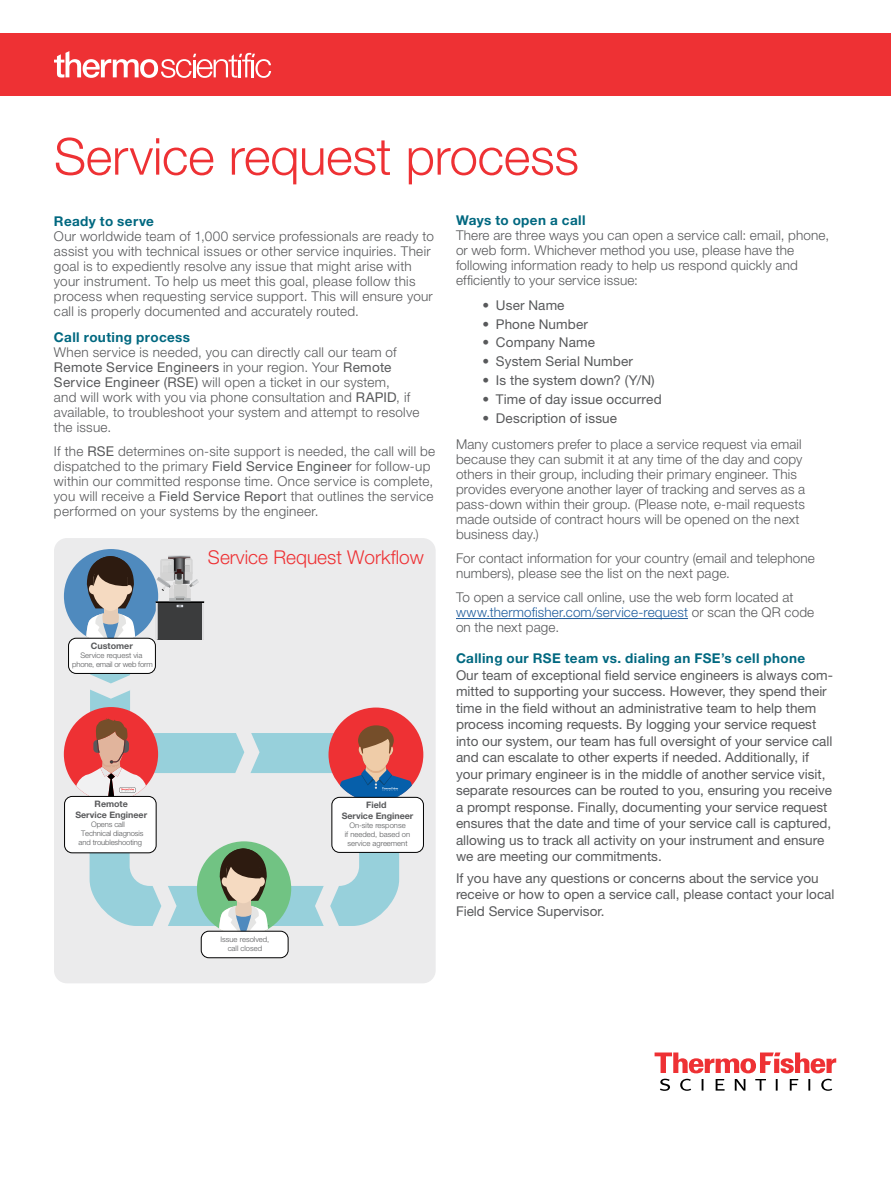
<style>
.page{position:relative;width:891px;height:1188px;background:#fff}
.page>*{position:absolute;margin:0;border:0;box-sizing:border-box;transform-origin:0 0}
.t1{font:300 51px "Helvetica Neue LT Pro";letter-spacing:-.005em;color:#ee3134}
.t2{font:300 19.05px "Helvetica Neue LT Pro";color:#ee3134}
.t3{font:300 13.5px/15px "Helvetica Neue LT Pro";letter-spacing:.015em;color:#58595b}
.t4{font:13.5px/16.5px "Helvetica Neue LT Pro";color:#58595b}
.t5{font:700 13.5px "Helvetica Neue LT Pro";letter-spacing:.03em;color:#006880}
.t6{font:700 8.85px/10.6px "Helvetica Neue LT Pro";color:#58595b;text-align:center}
.t7{font:300 7.65px/9.3px "Helvetica Neue LT Pro";color:#58595b;text-align:center}
.t8{font:300 7.65px/9.1px "Helvetica Neue LT Pro";letter-spacing:-.02em;color:#58595b;text-align:center}
.s1{font-weight:400}
.s2{color:#215e9e}
</style>
<div class="page">
<svg style="left:655px;top:1053px;width:181px;height:20px"></svg>
<svg style="left:660px;top:1079px;width:172px;height:12px"></svg>
<div style="left:54px;top:538px;width:382px;height:445px;background:#ebebec;border-radius:13px"></div>
<svg style="left:90px;top:802px;width:309px;height:124px"></svg>
<svg style="left:151px;top:881px;width:26px;height:45px"></svg>
<svg style="left:315px;top:881px;width:26px;height:45px"></svg>
<svg style="left:197px;top:841px;width:94px;height:95px"></svg>
<svg style="left:64px;top:549px;width:359px;height:253px"></svg>
<div style="left:65px;top:796px;width:91px;height:57px;background:#fff;border-radius:8px"></div>
<div style="left:64px;top:796px;width:92px;height:57px;border:1px solid #000;border-radius:8px"></div>
<div style="left:332px;top:797px;width:91px;height:55px;background:#fff;border-radius:8px"></div>
<div style="left:332px;top:797px;width:92px;height:56px;border:1px solid #000;border-radius:8px"></div>
<div style="left:69px;top:638px;width:86px;height:35px;background:#fff;border-radius:8px"></div>
<div style="left:68px;top:638px;width:88px;height:36px;border:1px solid #000;border-radius:8px"></div>
<div style="left:201px;top:931px;width:87px;height:27px;background:#fff;border-radius:8px"></div>
<div style="left:201px;top:931px;width:87px;height:27px;border:1px solid #000;border-radius:8px"></div>
<hr style="left:456px;top:618px;width:232px;height:1px;background:#215e9e">
<div style="left:0;top:33px;width:891px;height:63px;background:#ee3134"></div>
<svg style="left:54px;top:51px;width:217px;height:27px"></svg>
<h1 class="t1" style="left:54px;top:125px;width:527px">Service request process</h1>
<p class="t5" style="left:456px;top:212px;width:131px">Ways to open a call</p>
<p class="t3" style="left:456px;top:227px;width:375px">There are three ways you can open a service call: email, phone, or web form. Whichever method you use, please have the following information ready to help us respond quickly and efficiently to your service issue:</p>
<p class="t5" style="left:54px;top:213px;width:102px">Ready to serve</p>
<p class="t3" style="left:54px;top:229px;width:381px">Our worldwide team of 1,000 service professionals are ready to assist you with technical issues or other service inquiries. Their goal is to expediently resolve any issue that might arise with your instrument. To help us meet this goal, please follow this process when requesting service support. This will ensure your call is properly documented and accurately routed.</p>
<p class="t5" style="left:54px;top:328px;width:138px">Call routing process</p>
<p class="t3" style="left:54px;top:344px;width:367px">When service is needed, you can directly call our team of <span class="s1">Remote Service Engineers</span> in your region. Your <span class="s1">Remote Service Engineer (RSE)</span> will open a ticket in our system,<br>and will work with you via phone consultation and <span class="s1">RAPID</span>, if available, to troubleshoot your system and attempt to resolve the issue.</p>
<p class="t3" style="left:54px;top:443px;width:383px">If the <span class="s1">RSE</span> determines on-site support is needed, the call will be dispatched to the primary <span class="s1">Field Service Engineer</span> for follow-up within our committed response time. Once service is complete, you will receive a <span class="s1">Field Service Repor</span>t that outlines the service performed on your systems by the engineer.</p>
<p class="t4" style="left:482px;top:296px;width:84px">• User Name</p>
<p class="t4" style="left:482px;top:315px;width:107px">• Phone Number</p>
<p class="t4" style="left:482px;top:334px;width:114px">• Company Name</p>
<p class="t4" style="left:482px;top:353px;width:152px">• System Serial Number</p>
<p class="t4" style="left:482px;top:372px;width:174px">• Is the system down? (Y/N)</p>
<p class="t4" style="left:482px;top:390px;width:181px">• Time of day issue occurred</p>
<p class="t4" style="left:482px;top:409px;width:136px">• Description of issue</p>
<p class="t3" style="left:456px;top:437px;width:351px">Many customers prefer to place a service request via email because they can submit it at any time of the day and copy others in their group, including their primary engineer. This provides everyone another layer of tracking and serves as a pass-down within their group. (Please note, e-mail requests made outside of contract hours will be opened on the next business day.)</p>
<p class="t3" style="left:456px;top:551px;width:360px">For contact information for your country (email and telephone numbers), please see the list on the next page.</p>
<p class="t3" style="left:456px;top:590px;width:360px">To open a service call online, use the web form located at <span class="s2">www.thermofisher.com/service-request</span> or scan the QR code on the next page.</p>
<p class="t5" style="left:456px;top:650px;width:351px">Calling our RSE team vs. dialing an FSE’s cell phone</p>
<p class="t4" style="left:456px;top:666px;width:379px">Our team of exceptional field service engineers is always com&shy;mitted to supporting your success. However, they spend their time in the field without an administrative team to help them process incoming requests. By logging your service request into our system, our team has full oversight of your service call and can escalate to other experts if needed. Additionally, if your primary engineer is in the middle of another service visit, separate resources can be routed to you, ensuring you receive a prompt response. Finally, documenting your service request ensures that the date and time of your service call is captured, allowing us to track all activity on your instrument and ensure we are meeting our commitments.</p>
<p class="t4" style="left:456px;top:870px;width:380px">If you have any questions or concerns about the service you receive or how to open a service call, please contact your local<br>Field Service Supervisor.</p>
<h2 class="t2" style="left:208px;top:545px;width:217px">Service Request Workflow</h2>
<p class="t6" style="left:91px;top:640px;width:43px">Customer</p>
<p class="t8" style="left:72px;top:651px;width:82px">Service request via phone, email or web form</p>
<p class="t6" style="left:75px;top:798px;width:73px">Remote<br>Service Engineer</p>
<p class="t7" style="left:91px;top:819px;width:35px">Opens call</p>
<p class="t7" style="left:81px;top:828px;width:64px">Technical diagnosis</p>
<p class="t7" style="left:79px;top:837px;width:65px">and troubleshooting</p>
<p class="t6" style="left:342px;top:799px;width:73px">Field<br>Service Engineer</p>
<p class="t7" style="left:345px;top:820px;width:67px">On-site response<br>if needed, based on service agreement</p>
<p class="t7" style="left:220px;top:935px;width:50px">Issue resolved, call closed</p>
</div>
